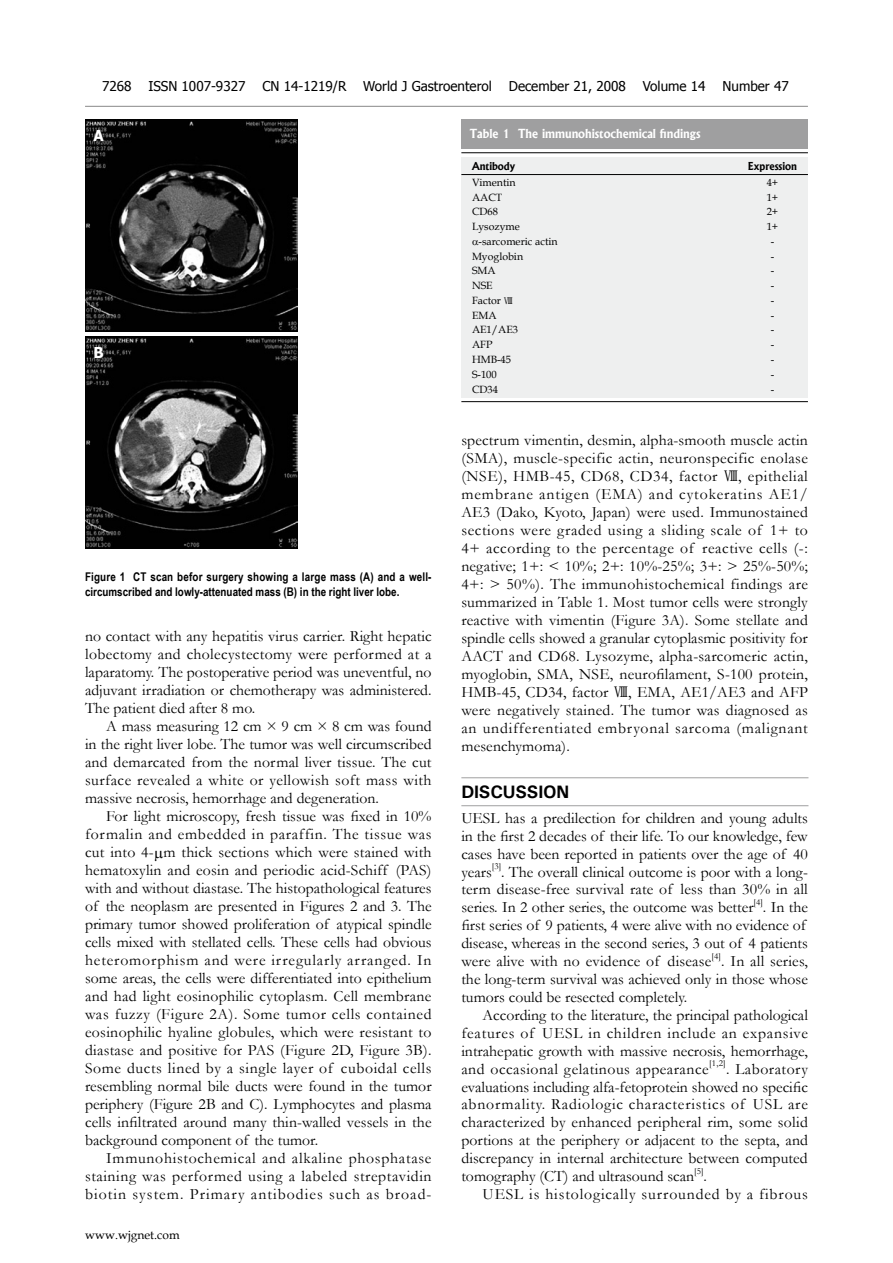
<style>
.page{position:relative;width:893px;height:1263px;background:#fff}
.page>*{position:absolute;margin:0;border:0;box-sizing:border-box;transform-origin:0 0}
.t1{font:700 18px "Univers";letter-spacing:-.01em;color:#000}
.t2{font:15.75px/18px "Garamond";color:#000;text-align:justify}
.t3{font:15.75px/17.9px "Garamond";letter-spacing:.055em;color:#000}
.t4{font:700 15px "Tahoma";color:#fff}
.t5{font:13.5px "Tahoma";color:#000}
.t6{font:700 12px/15px "Arial Narrow";color:#000}
.t7{font:700 12px "Albertus";color:#fff}
.t8{font:12px "Book Antiqua";color:#000}
.t9{font:10.5px "Book Antiqua";color:#000}
.t10{font:700 10.5px "Albertus";color:#000}
.t11{font:9.15px "Garamond";color:#000}
.s1{font-family:"Koz Min Pro";font-size:9px}
.s2{font-family:"Koz Min Pro";font-size:14.25px}
</style>
<div class="page">
<hr style="left:85px;top:106px;width:723px;height:1px;background:#898989">
<div style="left:461px;top:119px;width:347px;height:29px;background:#9f9fa0"></div>
<div style="left:461px;top:157px;width:347px;height:240px;background:#eeefef"></div>
<hr style="left:461px;top:152px;width:347px;height:1px;background:#000">
<hr style="left:461px;top:174px;width:347px;height:1px;background:#000">
<hr style="left:461px;top:401px;width:347px;height:1px;background:#000">
<img style="left:85px;top:119px;width:212px;height:212px">
<img style="left:85px;top:336px;width:212px;height:212px">
<hr style="left:461px;top:777px;width:347px;height:1px;background:#9f9fa0">
<hr style="left:461px;top:805px;width:347px;height:1px;background:#9f9fa0">
<p class="t5" style="left:102px;top:77px;width:31px">7268</p>
<p class="t5" style="left:148px;top:77px;width:98px">ISSN 1007-9327</p>
<p class="t5" style="left:262px;top:77px;width:86px">CN 14-1219/R</p>
<p class="t5" style="left:363px;top:77px;width:130px">World J Gastroenterol</p>
<p class="t5" style="left:509px;top:77px;width:119px">December 21, 2008</p>
<p class="t5" style="left:643px;top:77px;width:64px">Volume 14</p>
<p class="t5" style="left:722px;top:77px;width:68px">Number 47</p>
<p class="t4" style="left:94px;top:125px;width:12px">A</p>
<p class="t4" style="left:94px;top:342px;width:12px">B</p>
<p class="t6" style="left:85px;top:568px;width:348px">Figure 1 CT scan befor surgery showing a large mass (A) and a well&shy;circumscribed and lowly-attenuated mass (B) in the right liver lobe.</p>
<p class="t2" style="left:85px;top:626px;width:348px">no contact with any hepatitis virus carrier. Right hepatic lobectomy and cholecystectomy were performed at a laparatomy. The postoperative period was uneventful, no adjuvant irradiation or chemotherapy was administered.<br>The patient died after 8 mo.</p>
<p class="t2" style="left:85px;top:716px;width:348px;text-indent:21px">A mass measuring 12 cm × 9 cm × 8 cm was found in the right liver lobe. The tumor was well circumscribed and demarcated from the normal liver tissue. The cut surface revealed a white or yellowish soft mass with massive necrosis, hemorrhage and degeneration.</p>
<p class="t2" style="left:85px;top:806px;width:348px;text-indent:21px">For light microscopy, fresh tissue was fixed in 10% formalin and embedded in paraffin. The tissue was cut into 4- m thick sections which were stained with hematoxylin and eosin and periodic acid-Schiff (PAS) with and without diastase. The histopathological features of the neoplasm are presented in Figures 2 and 3. The primary tumor showed proliferation of atypical spindle cells mixed with stellated cells. These cells had obvious heteromorphism and were irregularly arranged. In some areas, the cells were differentiated into epithelium and had light eosinophilic cytoplasm. Cell membrane was fuzzy (Figure 2A). Some tumor cells contained eosinophilic hyaline globules, which were resistant to diastase and positive for PAS (Figure 2D, Figure 3B).<br>Some ducts lined by a single layer of cuboidal cells resembling normal bile ducts were found in the tumor periphery (Figure 2B and C). Lymphocytes and plasma cells infiltrated around many thin-walled vessels in the background component of the tumor.</p>
<p class="t2" style="left:85px;top:1148px;width:348px;text-indent:21px">Immunohistochemical and alkaline phosphatase staining was performed using a labeled streptavidin biotin system. Primary antibodies such as broad-</p>
<p class="t8" style="left:85px;top:1226px;width:96px">www.wjgnet.com</p>
<p class="t7" style="left:470px;top:126px;width:232px">Table 1 The immunohistochemical findings</p>
<p class="t10" style="left:472px;top:159px;width:45px">Antibody</p>
<p class="t10" style="left:748px;top:159px;width:50px">Expression</p>
<p class="t9" style="left:472px;top:175px;width:45px">Vimentin</p>
<p class="t9" style="left:767px;top:175px;width:13px">4+</p>
<p class="t9" style="left:472px;top:190px;width:32px">AACT</p>
<p class="t9" style="left:767px;top:190px;width:13px">1+</p>
<p class="t9" style="left:472px;top:205px;width:28px">CD68</p>
<p class="t9" style="left:767px;top:205px;width:13px">2+</p>
<p class="t9" style="left:472px;top:219px;width:49px">Lysozyme</p>
<p class="t9" style="left:767px;top:219px;width:13px">1+</p>
<p class="t9" style="left:479px;top:234px;width:81px">-sarcomeric actin</p>
<p class="t9" style="left:771px;top:234px;width:5px">-</p>
<p class="t9" style="left:472px;top:249px;width:53px">Myoglobin</p>
<p class="t9" style="left:771px;top:249px;width:5px">-</p>
<p class="t9" style="left:472px;top:264px;width:25px">SMA</p>
<p class="t9" style="left:771px;top:264px;width:5px">-</p>
<p class="t9" style="left:472px;top:278px;width:22px">NSE</p>
<p class="t9" style="left:771px;top:278px;width:5px">-</p>
<p class="t9" style="left:472px;top:293px;width:42px">Factor <span class="s1">Ⅷ</span></p>
<p class="t9" style="left:771px;top:293px;width:5px">-</p>
<p class="t9" style="left:472px;top:308px;width:26px">EMA</p>
<p class="t9" style="left:771px;top:308px;width:5px">-</p>
<p class="t9" style="left:472px;top:323px;width:48px">AE1/AE3</p>
<p class="t9" style="left:771px;top:323px;width:5px">-</p>
<p class="t9" style="left:472px;top:337px;width:22px">AFP</p>
<p class="t9" style="left:771px;top:337px;width:5px">-</p>
<p class="t9" style="left:472px;top:352px;width:41px">HMB-45</p>
<p class="t9" style="left:771px;top:352px;width:5px">-</p>
<p class="t9" style="left:472px;top:367px;width:26px">S-100</p>
<p class="t9" style="left:771px;top:367px;width:5px">-</p>
<p class="t9" style="left:472px;top:382px;width:28px">CD34</p>
<p class="t9" style="left:771px;top:382px;width:5px">-</p>
<p class="t2" style="left:461px;top:430px;width:348px">spectrum vimentin, desmin, alpha-smooth muscle actin (SMA), muscle-specific actin, neuronspecific enolase (NSE), HMB-45, CD68, CD34, factor <span class="s2">Ⅷ</span>, epithelial membrane antigen (EMA) and cytokeratins AE1/ AE3 (Dako, Kyoto, Japan) were used. Immunostained sections were graded using a sliding scale of 1+ to 4+ according to the percentage of reactive cells (-: negative; 1+: &lt; 10%; 2+: 10%-25%; 3+: &gt; 25%-50%; 4+: &gt; 50%). The immunohistochemical findings are summarized in Table 1. Most tumor cells were strongly reactive with vimentin (Figure 3A). Some stellate and spindle cells showed a granular cytoplasmic positivity for AACT and CD68. Lysozyme, alpha-sarcomeric actin, myoglobin, SMA, NSE, neurofilament, S-100 protein, HMB-45, CD34, factor <span class="s2">Ⅷ</span>, EMA, AE1/AE3 and AFP were negatively stained. The tumor was diagnosed as an undifferentiated embryonal sarcoma (malignant mesenchymoma).</p>
<p class="t1" style="left:461px;top:780px;width:110px">DISCUSSION</p>
<p class="t2" style="left:461px;top:808px;width:348px">UESL has a predilection for children and young adults in the first 2 decades of their life. To our knowledge, few cases have been reported in patients over the age of 40 years</p>
<p class="t11" style="left:492px;top:860px;width:11px">[3]</p>
<p class="t2" style="left:461px;top:862px;width:348px;text-indent:40px">. The overall clinical outcome is poor with a long&shy;term disease-free survival rate of less than 30% in all series. In 2 other series, the outcome was better</p>
<p class="t11" style="left:754px;top:896px;width:11px">[4]</p>
<p class="t2" style="left:461px;top:898px;width:348px;text-align:left;text-indent:302px">. In the first series of 9 patients, 4 were alive with no evidence of disease, whereas in the second series, 3 out of 4 patients were alive with no evidence of disease</p>
<p class="t11" style="left:712px;top:950px;width:11px">[4]</p>
<p class="t2" style="left:461px;top:952px;width:348px;text-indent:260px">. In all series, the long-term survival was achieved only in those whose tumors could be resected completely.</p>
<p class="t2" style="left:461px;top:1005px;width:348px;text-indent:21px">According to the literature, the principal pathological features of UESL in children include an expansive intrahepatic growth with massive necrosis, hemorrhage, and occasional gelatinous appearance</p>
<p class="t11" style="left:709px;top:1057px;width:18px">[1,2]</p>
<p class="t2" style="left:461px;top:1059px;width:348px;text-indent:265px">. Laboratory evaluations including alfa-fetoprotein showed no specific abnormality. Radiologic characteristics of USL are characterized by enhanced peripheral rim, some solid portions at the periphery or adjacent to the septa, and discrepancy in internal architecture between computed tomography (CT) and ultrasound scan</p>
<p class="t11" style="left:694px;top:1165px;width:11px">[5]</p>
<p class="t3" style="left:483px;top:1167px;width:327px;text-indent:221px">.<br>UESL is histologically surrounded by a fibrous</p>
</div>
